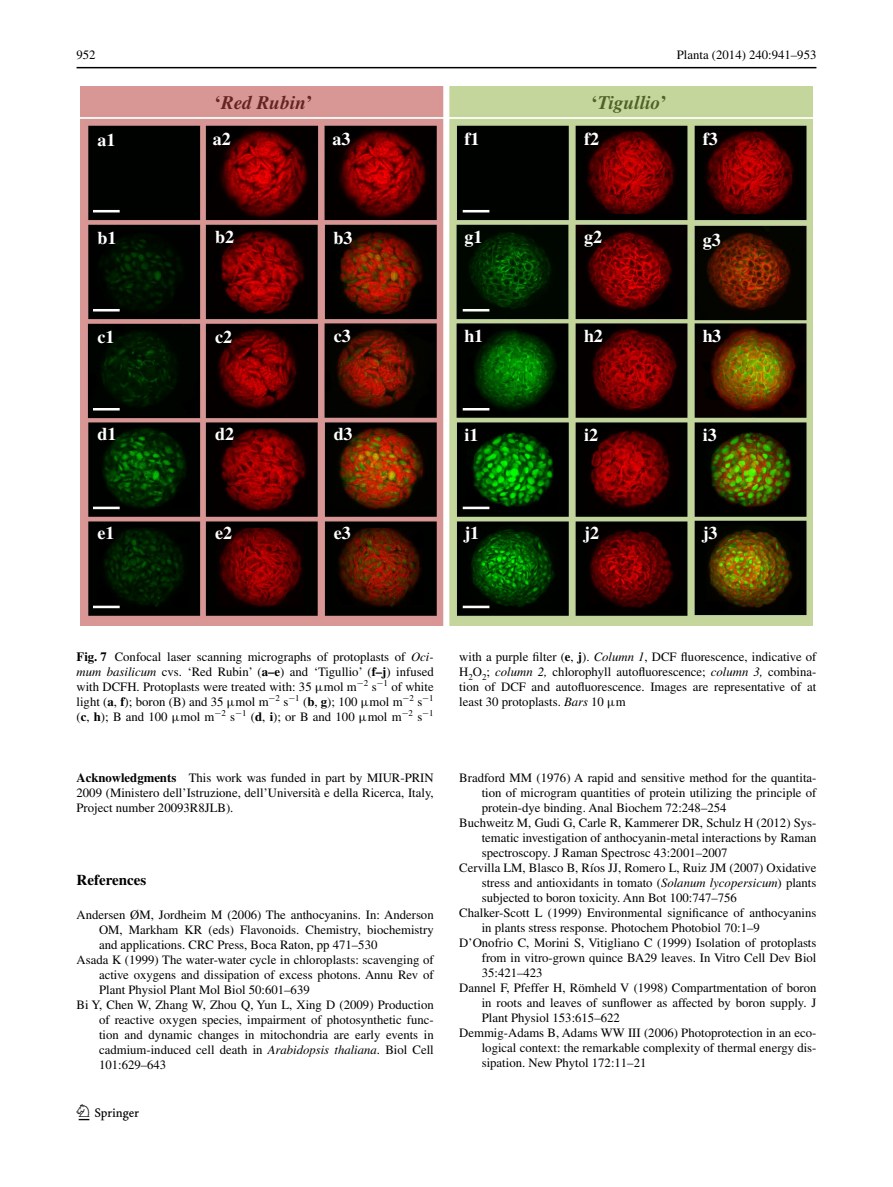
<style>
.page{position:relative;width:893px;height:1187px;background:#fff}
.page>*{position:absolute;margin:0;border:0;box-sizing:border-box;transform-origin:0 0}
.t1{font:22.5px "Springnew";color:#000}
.t2{font:italic 700 19.2px "Times";letter-spacing:.005em;color:#632523}
.t3{font:italic 700 19.2px "Times";letter-spacing:.005em;color:#4f6228}
.t4{font:700 18px "Times";color:#fff}
.t5{font:700 15px "Times";color:#000}
.t6{font:12.75px/15px "Times";color:#000;text-align:justify}
.s1{font-style:normal}
.s2{font-weight:700}
.s3{font-style:italic}
.s4{font-family:"MTGU"}
</style>
<div class="page">
<hr style="left:77px;top:67px;width:739px;height:1px;background:#000">
<img style="left:81px;top:87px;width:731px;height:539px">
<p class="t6" style="left:77px;top:48px;width:21px">952</p>
<p class="t6" style="left:677px;top:48px;width:141px">Planta (2014) 240:941–953</p>
<h2 class="t2" style="left:215px;top:91px;width:99px"><span class="s1">‘</span>Red Rubin<span class="s1">’</span></h2>
<h2 class="t3" style="left:591px;top:91px;width:77px"><span class="s1">‘</span>Tigullio<span class="s1">’</span></h2>
<h3 class="t4" style="left:98px;top:129px;width:20px">a1</h3>
<h3 class="t4" style="left:213px;top:128px;width:20px">a2</h3>
<h3 class="t4" style="left:333px;top:128px;width:20px">a3</h3>
<h3 class="t4" style="left:464px;top:128px;width:17px">f1</h3>
<h3 class="t4" style="left:584px;top:128px;width:17px">f2</h3>
<h3 class="t4" style="left:703px;top:128px;width:17px">f3</h3>
<h3 class="t4" style="left:98px;top:227px;width:20px">b1</h3>
<h3 class="t4" style="left:215px;top:226px;width:20px">b2</h3>
<h3 class="t4" style="left:334px;top:227px;width:20px">b3</h3>
<h3 class="t4" style="left:464px;top:226px;width:20px">g1</h3>
<h3 class="t4" style="left:584px;top:226px;width:20px">g2</h3>
<h3 class="t4" style="left:703px;top:229px;width:20px">g3</h3>
<h3 class="t4" style="left:98px;top:326px;width:19px">c1</h3>
<h3 class="t4" style="left:215px;top:326px;width:19px">c2</h3>
<h3 class="t4" style="left:334px;top:325px;width:19px">c3</h3>
<h3 class="t4" style="left:464px;top:325px;width:20px">h1</h3>
<h3 class="t4" style="left:584px;top:325px;width:20px">h2</h3>
<h3 class="t4" style="left:703px;top:325px;width:20px">h3</h3>
<h3 class="t4" style="left:98px;top:423px;width:20px">d1</h3>
<h3 class="t4" style="left:215px;top:423px;width:20px">d2</h3>
<h3 class="t4" style="left:334px;top:423px;width:20px">d3</h3>
<h3 class="t4" style="left:464px;top:423px;width:16px">i1</h3>
<h3 class="t4" style="left:584px;top:423px;width:16px">i2</h3>
<h3 class="t4" style="left:703px;top:423px;width:16px">i3</h3>
<h3 class="t4" style="left:98px;top:522px;width:19px">e1</h3>
<h3 class="t4" style="left:215px;top:522px;width:19px">e2</h3>
<h3 class="t4" style="left:334px;top:522px;width:19px">e3</h3>
<h3 class="t4" style="left:464px;top:522px;width:16px">j1</h3>
<h3 class="t4" style="left:584px;top:522px;width:16px">j2</h3>
<h3 class="t4" style="left:703px;top:522px;width:16px">j3</h3>
<p class="t6" style="left:77px;top:649px;width:359px"><span class="s2">Fig. 7</span> Confocal laser scanning micrographs of protoplasts of <span class="s3">Oci&shy;mum basilicum</span> cvs. ‘Red Rubin’ (<span class="s2">a–e</span>) and ‘Tigullio’ (<span class="s2">f–j</span>) infused with DCFH. Protoplasts were treated with: 35 <span class="s4">μ</span>mol m<sup>−</sup><sup>2</sup> s<sup>−</sup><sup>1</sup> of white light (<span class="s2">a</span>, <span class="s2">f</span>); boron (B) and 35 <span class="s4">μ</span>mol m<sup>−</sup><sup>2</sup> s<sup>−</sup><sup>1</sup> (<span class="s2">b</span>, <span class="s2">g</span>); 100 <span class="s4">μ</span>mol m<sup>−</sup><sup>2</sup> s<sup>−</sup><sup>1 </sup>(<span class="s2">c</span>, <span class="s2">h</span>); B and 100 <span class="s4">μ</span>mol m<sup>−</sup><sup>2</sup> s<sup>−</sup><sup>1</sup> (<span class="s2">d</span>, <span class="s2">i</span>); or B and 100 <span class="s4">μ</span>mol m<sup>−</sup><sup>2</sup> s<sup>−</sup><sup>1</sup></p>
<p class="t6" style="left:459px;top:649px;width:359px">with a purple filter (<span class="s2">e</span>, <span class="s2">j</span>). <span class="s3">Column 1</span>, DCF fluorescence, indicative of H<sub>2</sub>O<sub>2</sub>; <span class="s3">column 2,</span> chlorophyll autofluorescence; <span class="s3">column 3,</span> combina&shy;tion of DCF and autofluorescence. Images are representative of at least 30 protoplasts. <span class="s3">Bars</span> 10 <span class="s4">μ</span>m</p>
<p class="t6" style="left:77px;top:770px;width:359px"><span class="s2">Acknowledgments</span> This work was funded in part by MIUR-PRIN 2009 (Ministero dell’Istruzione, dell’Università e della Ricerca, Italy, Project number 20093R8JLB).</p>
<p class="t5" style="left:77px;top:871px;width:71px">References</p>
<p class="t6" style="left:77px;top:907px;width:359px">Andersen ØM, Jordheim M (2006) The anthocyanins. In: Anderson</p>
<p class="t6" style="left:99px;top:922px;width:336px">OM, Markham KR (eds) Flavonoids. Chemistry, biochemistry</p>
<p class="t6" style="left:99px;top:937px;width:280px">and applications. CRC Press, Boca Raton, pp 471–530</p>
<p class="t6" style="left:77px;top:952px;width:359px">Asada K (1999) The water-water cycle in chloroplasts: scavenging of</p>
<p class="t6" style="left:99px;top:967px;width:336px">active oxygens and dissipation of excess photons. Annu Rev of</p>
<p class="t6" style="left:99px;top:982px;width:212px">Plant Physiol Plant Mol Biol 50:601–639</p>
<p class="t6" style="left:77px;top:997px;width:359px">Bi Y, Chen W, Zhang W, Zhou Q, Yun L, Xing D (2009) Production</p>
<p class="t6" style="left:99px;top:1012px;width:336px">of reactive oxygen species, impairment of photosynthetic func-</p>
<p class="t6" style="left:99px;top:1027px;width:336px">tion and dynamic changes in mitochondria are early events in</p>
<p class="t6" style="left:99px;top:1042px;width:336px">cadmium-induced cell death in <span class="s3">Arabidopsis thaliana</span>. Biol Cell</p>
<p class="t6" style="left:99px;top:1057px;width:69px">101:629–643</p>
<h1 class="t1" style="left:79px;top:1104px;width:62px">1 3</h1>
<p class="t6" style="left:459px;top:770px;width:359px">Bradford MM (1976) A rapid and sensitive method for the quantita-</p>
<p class="t6" style="left:482px;top:785px;width:336px">tion of microgram quantities of protein utilizing the principle of</p>
<p class="t6" style="left:482px;top:800px;width:246px">protein-dye binding. Anal Biochem 72:248–254</p>
<p class="t6" style="left:459px;top:815px;width:359px">Buchweitz M, Gudi G, Carle R, Kammerer DR, Schulz H (2012) Sys-</p>
<p class="t6" style="left:482px;top:830px;width:336px">tematic investigation of anthocyanin-metal interactions by Raman</p>
<p class="t6" style="left:482px;top:845px;width:247px">spectroscopy. J Raman Spectrosc 43:2001–2007</p>
<p class="t6" style="left:459px;top:860px;width:359px">Cervilla LM, Blasco B, Ríos JJ, Romero L, Ruiz JM (2007) Oxidative</p>
<p class="t6" style="left:482px;top:875px;width:336px">stress and antioxidants in tomato (<span class="s3">Solanum lycopersicum</span>) plants</p>
<p class="t6" style="left:482px;top:890px;width:257px">subjected to boron toxicity. Ann Bot 100:747–756</p>
<p class="t6" style="left:459px;top:905px;width:359px">Chalker-Scott L (1999) Environmental significance of anthocyanins</p>
<p class="t6" style="left:482px;top:920px;width:280px">in plants stress response. Photochem Photobiol 70:1–9</p>
<p class="t6" style="left:459px;top:935px;width:359px">D’Onofrio C, Morini S, Vitigliano C (1999) Isolation of protoplasts</p>
<p class="t6" style="left:482px;top:950px;width:336px">from in vitro-grown quince BA29 leaves. In Vitro Cell Dev Biol</p>
<p class="t6" style="left:482px;top:965px;width:62px">35:421–423</p>
<p class="t6" style="left:459px;top:980px;width:359px">Dannel F, Pfeffer H, Römheld V (1998) Compartmentation of boron</p>
<p class="t6" style="left:482px;top:995px;width:336px">in roots and leaves of sunflower as affected by boron supply. J</p>
<p class="t6" style="left:482px;top:1010px;width:140px">Plant Physiol 153:615–622</p>
<p class="t6" style="left:459px;top:1025px;width:359px">Demmig-Adams B, Adams WW III (2006) Photoprotection in an eco-</p>
<p class="t6" style="left:482px;top:1040px;width:336px">logical context: the remarkable complexity of thermal energy dis-</p>
<p class="t6" style="left:482px;top:1055px;width:166px">sipation. New Phytol 172:11–21</p>
</div>
